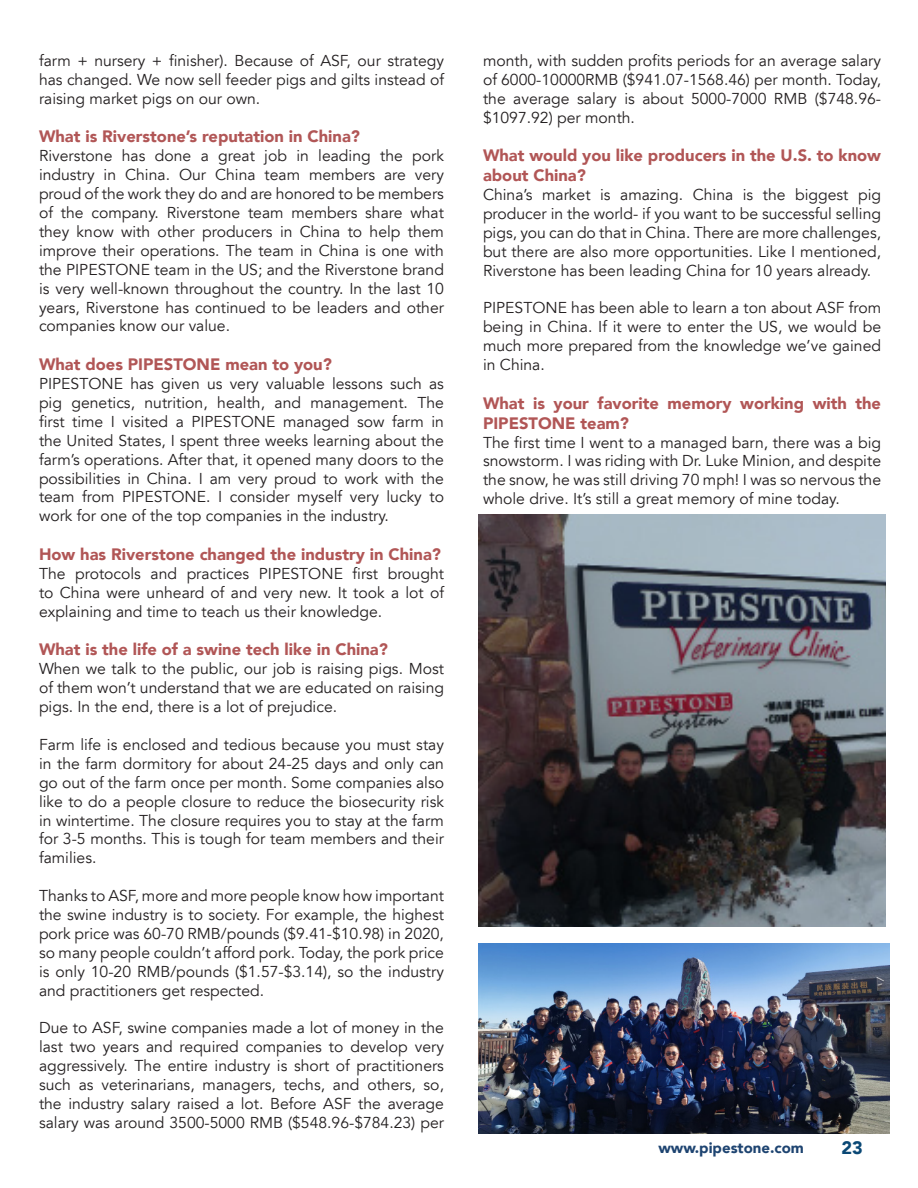
<style>
.page{position:relative;width:918px;height:1188px;background:#fff}
.page>*{position:absolute;margin:0;border:0;box-sizing:border-box;transform-origin:0 0}
.t1{font:900 18px "Avenir LT";color:#0a4875}
.t2{font:900 16.5px/19.8px "Avenir LT";color:#b15656}
.t3{font:15.75px/18.9px "Avenir LT";color:#231f20;text-align:justify}
.t4{font:900 15px "Avenir LT";color:#1e4471}
</style>
<div class="page">
<img style="left:479px;top:944px;width:410px;height:190px">
<img style="left:479px;top:515px;width:406px;height:412px">
<p class="t3" style="left:39px;top:51px;width:407px">farm + nursery + finisher). Because of ASF, our strategy has changed. We now sell feeder pigs and gilts instead of raising market pigs on our own.</p>
<p class="t2" style="left:39px;top:127px;width:323px">What is Riverstone’s reputation in China?</p>
<p class="t3" style="left:39px;top:147px;width:407px">Riverstone has done a great job in leading the pork industry in China. Our China team members are very proud of the work they do and are honored to be members of the company. Riverstone team members share what they know with other producers in China to help them improve their operations. The team in China is one with the PIPESTONE team in the US; and the Riverstone brand is very well-known throughout the country. In the last 10 years, Riverstone has continued to be leaders and other companies know our value.</p>
<p class="t2" style="left:39px;top:354px;width:294px">What does PIPESTONE mean to you?</p>
<p class="t3" style="left:39px;top:375px;width:407px">PIPESTONE has given us very valuable lessons such as pig genetics, nutrition, health, and management. The first time I visited a PIPESTONE managed sow farm in the United States, I spent three weeks learning about the farm’s operations. After that, it opened many doors to the possibilities in China. I am very proud to work with the team from PIPESTONE. I consider myself very lucky to work for one of the top companies in the industry.</p>
<p class="t2" style="left:39px;top:544px;width:404px">How has Riverstone changed the industry in China?</p>
<p class="t3" style="left:39px;top:564px;width:407px">The protocols and practices PIPESTONE first brought to China were unheard of and very new. It took a lot of explaining and time to teach us their knowledge.</p>
<p class="t2" style="left:39px;top:640px;width:350px">What is the life of a swine tech like in China?</p>
<p class="t3" style="left:39px;top:660px;width:407px">When we talk to the public, our job is raising pigs. Most of them won’t understand that we are educated on raising pigs. In the end, there is a lot of prejudice.</p>
<p class="t3" style="left:39px;top:735px;width:407px">Farm life is enclosed and tedious because you must stay in the farm dormitory for about 24-25 days and only can go out of the farm once per month. Some companies also like to do a people closure to reduce the biosecurity risk in wintertime. The closure requires you to stay at the farm for 3-5 months. This is tough for team members and their families.</p>
<p class="t3" style="left:39px;top:887px;width:407px">Thanks to ASF, more and more people know how important the swine industry is to society. For example, the highest pork price was 60-70 RMB/pounds ($9.41-$10.98) in 2020, so many people couldn’t afford pork. Today, the pork price is only 10-20 RMB/pounds ($1.57-$3.14), so the industry and practitioners get respected.</p>
<p class="t3" style="left:39px;top:1019px;width:407px">Due to ASF, swine companies made a lot of money in the last two years and required companies to develop very aggressively. The entire industry is short of practitioners such as veterinarians, managers, techs, and others, so, the industry salary raised a lot. Before ASF the average salary was around 3500-5000 RMB ($548.96-$784.23) per</p>
<p class="t3" style="left:483px;top:51px;width:400px">month, with sudden profits periods for an average salary of 6000-10000RMB ($941.07-1568.46) per month. Today, the average salary is about 5000-7000 RMB ($748.96- $1097.92) per month.</p>
<p class="t2" style="left:483px;top:146px;width:400px">What would you like producers in the U.S. to know about China?</p>
<p class="t3" style="left:483px;top:186px;width:400px">China’s market is amazing. China is the biggest pig producer in the world- if you want to be successful selling pigs, you can do that in China. There are more challenges, but there are also more opportunities. Like I mentioned, Riverstone has been leading China for 10 years already.</p>
<p class="t3" style="left:483px;top:299px;width:400px">PIPESTONE has been able to learn a ton about ASF from being in China. If it were to enter the US, we would be much more prepared from the knowledge we’ve gained in China.</p>
<p class="t2" style="left:483px;top:393px;width:400px">What is your favorite memory working with the<br>PIPESTONE team?</p>
<p class="t3" style="left:483px;top:433px;width:400px">The first time I went to a managed barn, there was a big snowstorm. I was riding with Dr. Luke Minion, and despite the snow, he was still driving 70 mph! I was so nervous the whole drive. It’s still a great memory of mine today.</p>
<p class="t4" style="left:658px;top:1138px;width:147px">www.pipestone.com</p>
<p class="t1" style="left:842px;top:1136px;width:23px">23</p>
</div>
